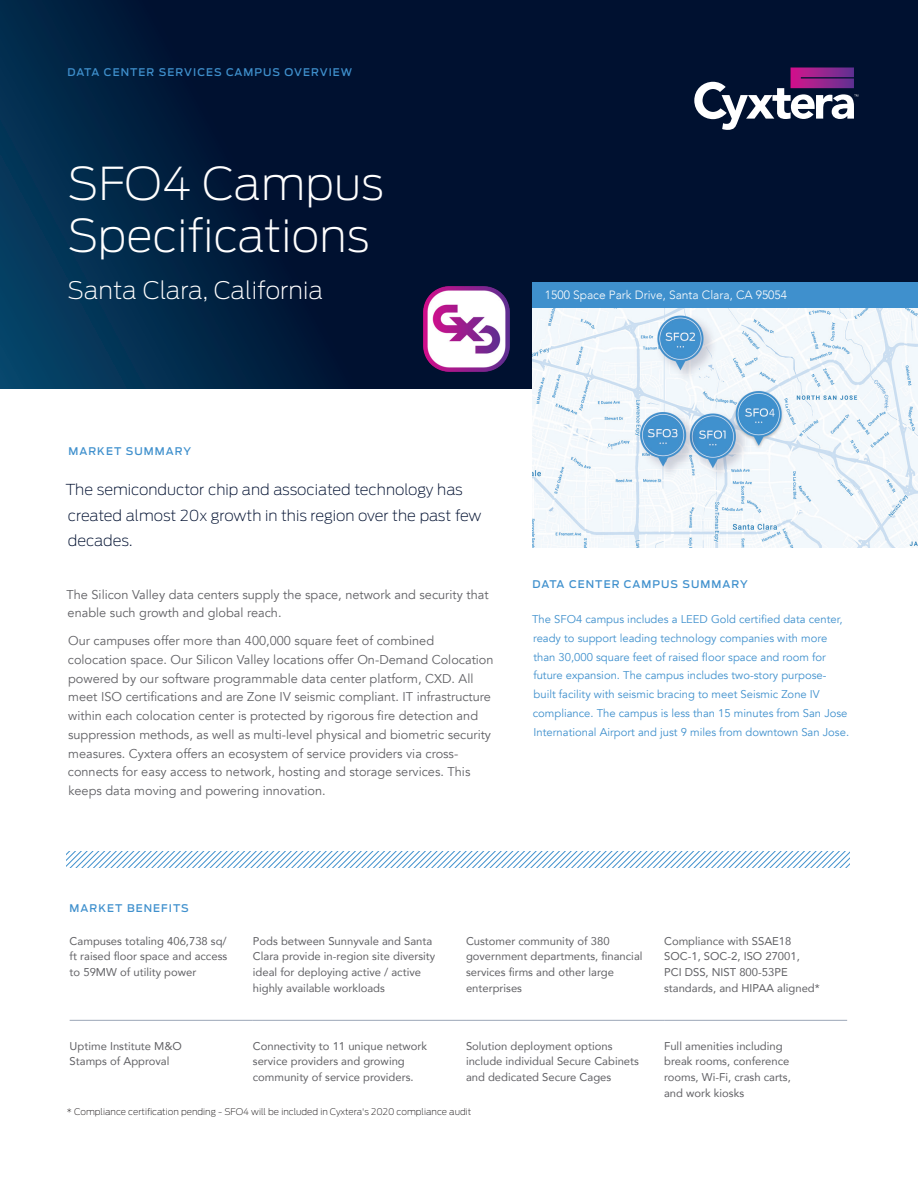
<style>
.page{position:relative;width:918px;height:1188px;background:#fff}
.page>*{position:absolute;margin:0;border:0;box-sizing:border-box;transform-origin:0 0}
.t1{font:200 45px/52.5px "Antenna";color:#fff}
.t2{font:200 24px "Antenna";color:#fff}
.t3{font:200 15px/25.5px "Antenna";color:#001030}
.t4{font:12.75px/18.8px "Avenir";color:#616165}
.t5{font:300 12px "Avenir";color:#fff}
.t6{font:11.25px/15.8px "Avenir";color:#616165}
.t7{font:11.25px/18.8px "Avenir";color:#3f90cd}
.t8{font:500 10.5px "Antenna";letter-spacing:.1em;color:#3f90cd}
.t9{font:200 9px "Antenna";color:#231f20}
</style>
<div class="page">
<svg style="left:0;top:0;width:918px;height:389px;background:#001838"></svg>
<svg style="left:694px;top:68px;width:164px;height:62px"></svg>
<div style="left:533px;top:282px;width:385px;height:26px;background:#3f90cd"></div>
<hr style="left:70px;top:1020px;width:183px;height:1px;background:#9ca6b8">
<hr style="left:253px;top:1020px;width:213px;height:1px;background:#9ca6b8">
<hr style="left:466px;top:1020px;width:198px;height:1px;background:#9ca6b8">
<hr style="left:664px;top:1020px;width:183px;height:1px;background:#9ca6b8">
<img style="left:533px;top:308px;width:384px;height:240px">
<svg style="left:67px;top:851px;width:783px;height:17px"></svg>
<img style="left:424px;top:286px;width:85px;height:86px">
<p class="t8" style="left:68px;top:66px;width:286px">DATA CENTER SERVICES CAMPUS OVERVIEW</p>
<p class="t1" style="left:68px;top:157px;width:318px">SFO4 Campus<br>Specifications</p>
<p class="t2" style="left:68px;top:276px;width:257px">Santa Clara, California</p>
<p class="t5" style="left:545px;top:287px;width:244px">1500 Space Park Drive, Santa Clara, CA 95054</p>
<p class="t8" style="left:68px;top:445px;width:124px">MARKET SUMMARY</p>
<p class="t3" style="left:65px;top:477px;width:418px">The semiconductor chip and associated technology has created almost 20x growth in this region over the past few decades.</p>
<p class="t4" style="left:66px;top:585px;width:424px">The Silicon Valley data centers supply the space, network and security that enable such growth and global reach.</p>
<p class="t4" style="left:68px;top:632px;width:427px">Our campuses offer more than 400,000 square feet of combined colocation space. Our Silicon Valley locations offer On-Demand Colocation powered by our software programmable data center platform, CXD. All meet ISO certifications and are Zone IV seismic compliant. IT infrastructure within each colocation center is protected by rigorous fire detection and suppression methods, as well as multi-level physical and biometric security measures. Cyxtera offers an ecosystem of service providers via cross&shy;connects for easy access to network, hosting and storage services. This keeps data moving and powering innovation.</p>
<p class="t8" style="left:533px;top:577px;width:217px">DATA CENTER CAMPUS SUMMARY</p>
<p class="t7" style="left:532px;top:610px;width:319px">The SFO4 campus includes a LEED Gold certified data center, ready to support leading technology companies with more than 30,000 square feet of raised floor space and room for future expansion. The campus includes two-story purpose&shy;built facility with seismic bracing to meet Seismic Zone IV compliance. The campus is less than 15 minutes from San Jose International Airport and just 9 miles from downtown San Jose.</p>
<p class="t8" style="left:70px;top:902px;width:121px">MARKET BENEFITS</p>
<p class="t6" style="left:70px;top:933px;width:159px;text-align:justify">Campuses totaling 406,738 sq/ ft raised floor space and access to 59MW of utility power</p>
<p class="t6" style="left:253px;top:933px;width:184px">Pods between Sunnyvale and Santa Clara provide in-region site diversity ideal for deploying active / active highly available workloads</p>
<p class="t6" style="left:466px;top:933px;width:178px">Customer community of 380 government departments, financial services firms and other large enterprises</p>
<p class="t6" style="left:664px;top:933px;width:157px">Compliance with SSAE18<br>SOC-1, SOC-2, ISO 27001,<br>PCI DSS, NIST 800-53PE standards, and HIPAA aligned*</p>
<p class="t6" style="left:70px;top:1037px;width:114px">Uptime Institute M&amp;O<br>Stamps of Approval</p>
<p class="t6" style="left:253px;top:1037px;width:176px">Connectivity to 11 unique network service providers and growing community of service providers.</p>
<p class="t6" style="left:466px;top:1037px;width:174px">Solution deployment options include individual Secure Cabinets and dedicated Secure Cages</p>
<p class="t6" style="left:664px;top:1037px;width:128px">Full amenities including break rooms, conference rooms, Wi-Fi, crash carts, and work kiosks</p>
<p class="t9" style="left:67px;top:1106px;width:406px">* Compliance certification pending - SFO4 will be included in Cyxtera's 2020 compliance audit</p>
</div>
